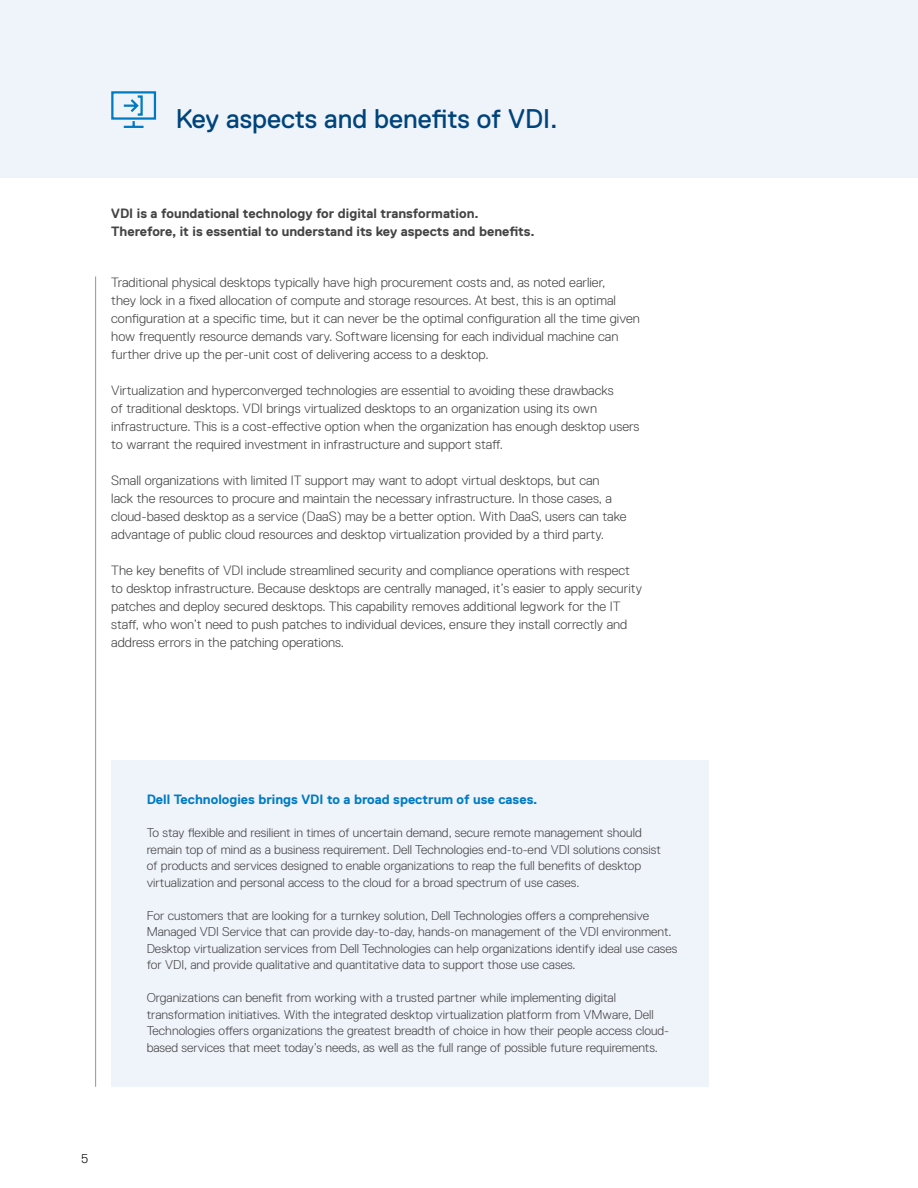
<style>
.page{position:relative;width:918px;height:1188px;background:#fff}
.page>*{position:absolute;margin:0;border:0;box-sizing:border-box;transform-origin:0 0}
.t1{font:27px "Dell Replica";color:#00447c}
.t2{font:300 13.5px/18px "Dell Replica";color:#444}
.t3{font:700 13.5px/18px "Dell Replica";color:#444}
.t4{font:700 13.5px "Dell Replica";color:#007bc3}
.t5{font:300 12.75px/16.5px "Dell Replica";color:#444}
.t6{font:300 12.75px "Dell Replica";color:#000}
</style>
<div class="page">
<div style="left:0;top:0;width:918px;height:177px;background:#eff3fa"></div>
<hr style="left:95px;top:276px;width:1px;height:811px;background:#939598">
<div style="left:111px;top:760px;width:598px;height:327px;background:#eff3fa"></div>
<svg style="left:111px;top:91px;width:46px;height:37px"></svg>
<h1 class="t1" style="left:176px;top:104px;width:384px">Key aspects and benefits of VDI.</h1>
<p class="t3" style="left:111px;top:204px;width:425px">VDI is a foundational technology for digital transformation.<br>Therefore, it is essential to understand its key aspects and benefits.</p>
<p class="t2" style="left:111px;top:273px;width:530px">Traditional physical desktops typically have high procurement costs and, as noted earlier,<br>they lock in a fixed allocation of compute and storage resources. At best, this is an optimal configuration at a specific time, but it can never be the optimal configuration all the time given how frequently resource demands vary. Software licensing for each individual machine can further drive up the per-unit cost of delivering access to a desktop.</p>
<p class="t2" style="left:111px;top:381px;width:530px">Virtualization and hyperconverged technologies are essential to avoiding these drawbacks<br>of traditional desktops. VDI brings virtualized desktops to an organization using its own infrastructure. This is a cost-effective option when the organization has enough desktop users to warrant the required investment in infrastructure and support staff.</p>
<p class="t2" style="left:111px;top:471px;width:517px">Small organizations with limited IT support may want to adopt virtual desktops, but can<br>lack the resources to procure and maintain the necessary infrastructure. In those cases, a cloud-based desktop as a service (DaaS) may be a better option. With DaaS, users can take advantage of public cloud resources and desktop virtualization provided by a third party.</p>
<p class="t2" style="left:111px;top:561px;width:532px">The key benefits of VDI include streamlined security and compliance operations with respect to desktop infrastructure. Because desktops are centrally managed, it’s easier to apply security patches and deploy secured desktops. This capability removes additional legwork for the IT staff, who won’t need to push patches to individual devices, ensure they install correctly and address errors in the patching operations.</p>
<p class="t6" style="left:81px;top:1152px;width:9px">5</p>
<p class="t4" style="left:147px;top:792px;width:392px">Dell Technologies brings VDI to a broad spectrum of use cases.</p>
<p class="t5" style="left:147px;top:825px;width:516px">To stay flexible and resilient in times of uncertain demand, secure remote management should remain top of mind as a business requirement. Dell Technologies end-to-end VDI solutions consist of products and services designed to enable organizations to reap the full benefits of desktop virtualization and personal access to the cloud for a broad spectrum of use cases.</p>
<p class="t5" style="left:147px;top:907px;width:532px">For customers that are looking for a turnkey solution, Dell Technologies offers a comprehensive Managed VDI Service that can provide day-to-day, hands-on management of the VDI environment.<br>Desktop virtualization services from Dell Technologies can help organizations identify ideal use cases for VDI, and provide qualitative and quantitative data to support those use cases.</p>
<p class="t5" style="left:147px;top:990px;width:524px">Organizations can benefit from working with a trusted partner while implementing digital transformation initiatives. With the integrated desktop virtualization platform from VMware, Dell Technologies offers organizations the greatest breadth of choice in how their people access cloud&shy;based services that meet today’s needs, as well as the full range of possible future requirements.</p>
</div>
